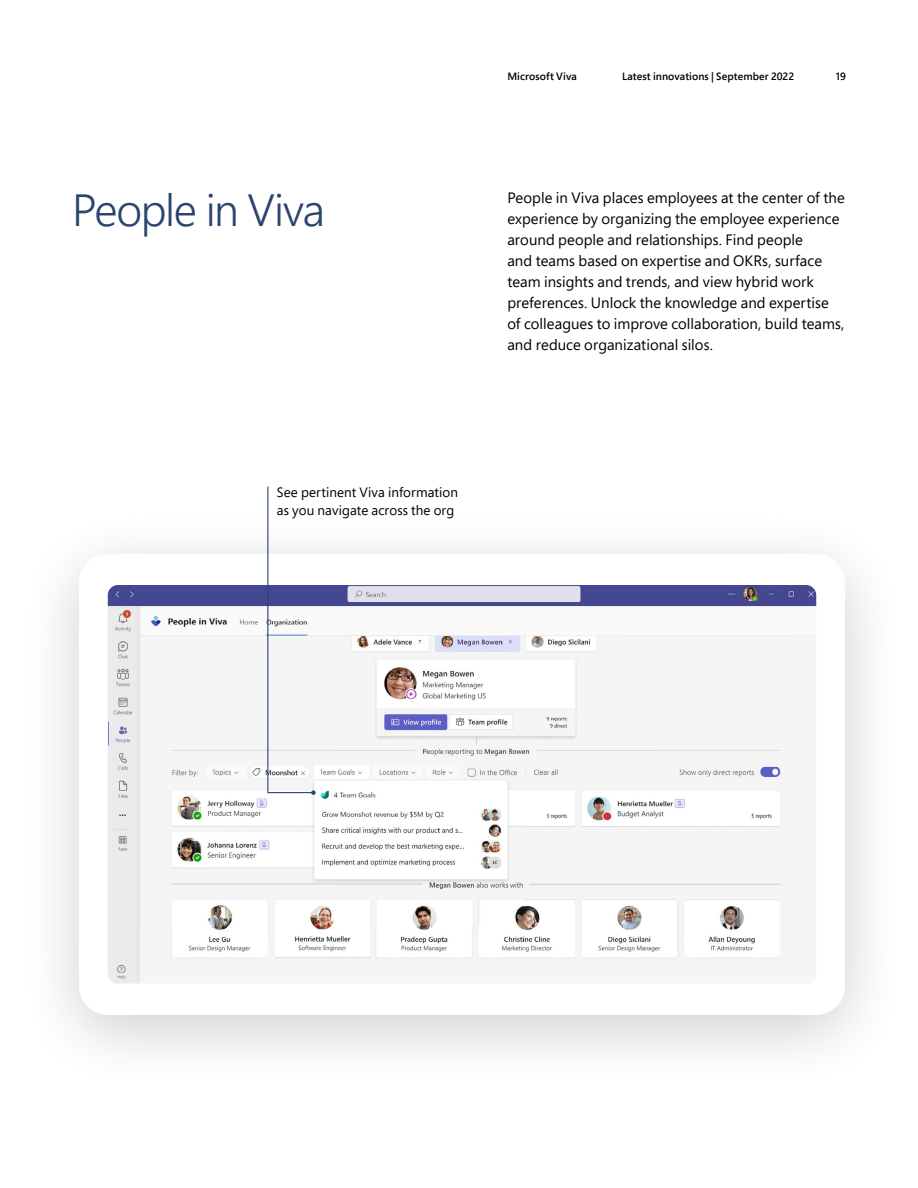
<style>
.page{position:relative;width:918px;height:1188px;background:#fff}
.page>*{position:absolute;margin:0;border:0;box-sizing:border-box;transform-origin:0 0}
.H2{font:300 45px "Segoe Pro";letter-spacing:-.03em;color:#2a446f}
.SH3{font:15px/21px "Segoe Pro";color:#000}
.Body_copy{font:13.5px/18px "Segoe Pro";letter-spacing:.005em;color:#000}
.Page_Header{font:600 10.5px "Segoe Pro";letter-spacing:.01em;color:#000}
.Page{font:600 10.5px "Segoe Pro";color:#000}
</style>
<div class="page">
<div style="left:16px;top:506px;width:892px;height:587px;background:#000;opacity:.4"></div>
<div style="left:79px;top:555px;width:766px;height:459px;background:#fff;border-radius:28px"></div>
<img style="left:108px;top:585px;width:708px;height:399px">
<svg style="left:267px;top:486px;width:49px;height:309px"></svg>
<p class="Page_Header" style="left:507px;top:69px;width:71px">Microsoft Viva</p>
<p class="Page_Header" style="left:622px;top:69px;width:174px">Latest innovations | September 2022</p>
<p class="Page" style="left:836px;top:69px;width:12px">19</p>
<p class="H2" style="left:72px;top:179px;width:255px">People in Viva</p>
<p class="SH3" style="left:507px;top:187px;width:339px">People in Viva places employees at the center of the experience by organizing the employee experience around people and relationships. Find people<br>and teams based on expertise and OKRs, surface team insights and trends, and view hybrid work preferences. Unlock the knowledge and expertise of colleagues to improve collaboration, build teams, and reduce organizational silos.</p>
<p class="Body_copy" style="left:277px;top:483px;width:183px">See pertinent Viva information as you navigate across the org</p>
</div>
